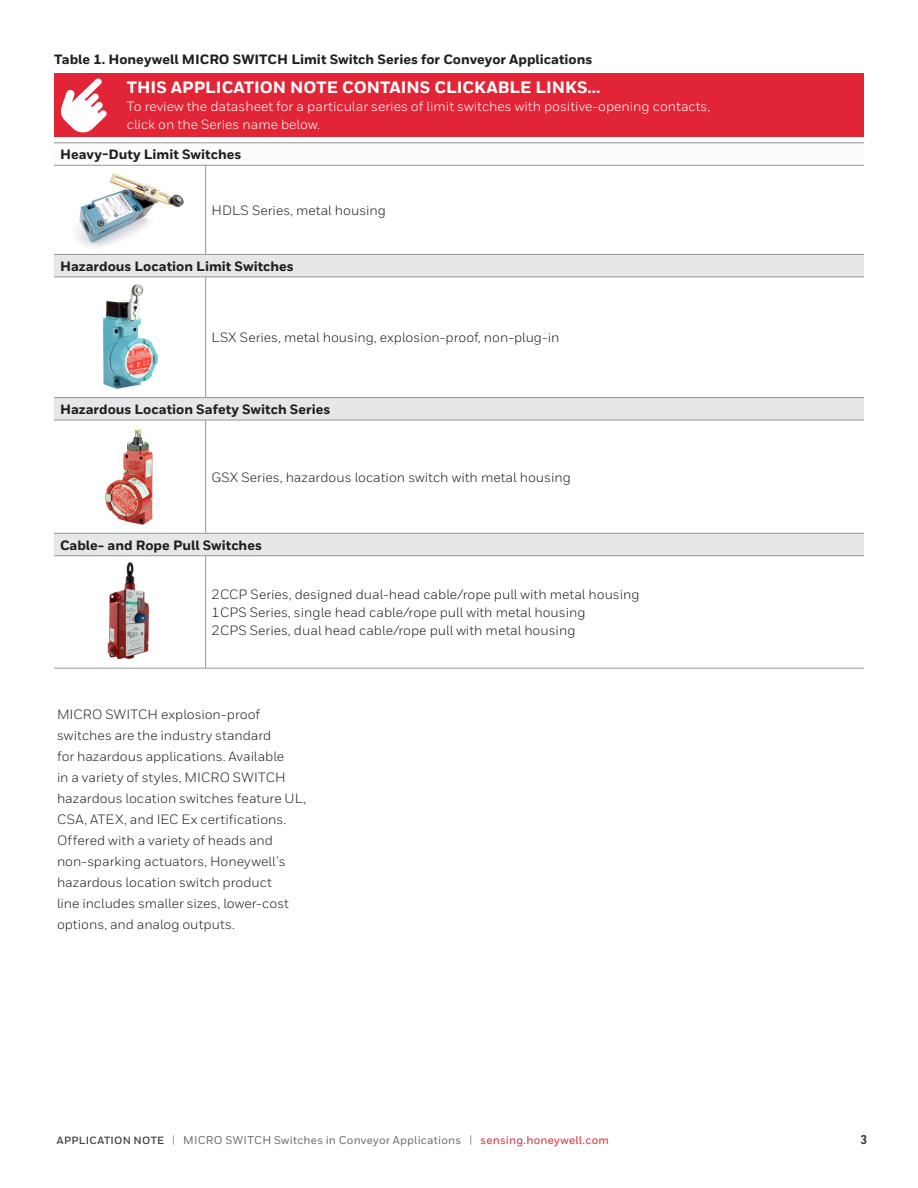
<style>
.page{position:relative;width:918px;height:1188px;background:#fff}
.page>*{position:absolute;margin:0;border:0;box-sizing:border-box;transform-origin:0 0}
.t1{font:800 16.5px "Honeywell Sans";color:#fff}
.t2{font:13.5px/21px "Honeywell Sans";color:#231f20}
.t3{font:800 13.5px "Honeywell Sans";color:#231f20}
.text_bullets_-_first{font:13.5px "Honeywell Sans";color:#fff}
.t4{font:800 12.75px "Honeywell Cond";color:#3e3e3f}
.t5{font:500 11.25px "Honeywell Sans";letter-spacing:.02em;color:#6c6d70}
.s1{font-weight:700;font-size:10.5px;color:#3e3e3f}
.s2{font-size:11.4px;color:#939598}
.s3{color:#e22536}
</style>
<div class="page">
<svg style="left:54px;top:255px;width:810px;height:300px"></svg>
<hr style="left:54px;top:142px;width:152px;height:1px;background:#939598">
<hr style="left:206px;top:142px;width:658px;height:1px;background:#939598">
<hr style="left:54px;top:165px;width:152px;height:1px;background:#939598">
<hr style="left:206px;top:165px;width:658px;height:1px;background:#939598">
<hr style="left:205px;top:166px;width:1px;height:88px;background:#939598">
<hr style="left:54px;top:254px;width:152px;height:1px;background:#939598">
<hr style="left:206px;top:254px;width:658px;height:1px;background:#939598">
<hr style="left:54px;top:276px;width:152px;height:1px;background:#939598">
<hr style="left:206px;top:276px;width:658px;height:1px;background:#939598">
<hr style="left:205px;top:277px;width:1px;height:120px;background:#939598">
<hr style="left:54px;top:397px;width:152px;height:1px;background:#939598">
<hr style="left:206px;top:397px;width:658px;height:1px;background:#939598">
<hr style="left:54px;top:420px;width:152px;height:1px;background:#939598">
<hr style="left:206px;top:420px;width:658px;height:1px;background:#939598">
<hr style="left:205px;top:420px;width:1px;height:113px;background:#939598">
<hr style="left:54px;top:533px;width:152px;height:1px;background:#939598">
<hr style="left:206px;top:533px;width:658px;height:1px;background:#939598">
<hr style="left:54px;top:555px;width:152px;height:1px;background:#939598">
<hr style="left:206px;top:555px;width:658px;height:1px;background:#939598">
<hr style="left:205px;top:556px;width:1px;height:112px;background:#939598">
<hr style="left:54px;top:668px;width:152px;height:1px;background:#939598">
<hr style="left:206px;top:668px;width:658px;height:1px;background:#939598">
<img style="left:76px;top:173px;width:108px;height:74px">
<img style="left:100px;top:283px;width:59px;height:109px">
<img style="left:103px;top:426px;width:53px;height:101px">
<img style="left:107px;top:562px;width:42px;height:98px">
<div style="left:54px;top:73px;width:810px;height:64px;background:#e22536"></div>
<svg style="left:61px;top:78px;width:46px;height:54px"></svg>
<p class="t3" style="left:54px;top:52px;width:540px">Table 1. Honeywell MICRO SWITCH Limit Switch Series for Conveyor Applications</p>
<p class="t1" style="left:127px;top:77px;width:475px">THIS APPLICATION NOTE CONTAINS CLICKABLE LINKS...</p>
<p class="text_bullets_-_first" style="left:127px;top:99px;width:585px">To review the datasheet for a particular series of limit switches with positive-opening contacts,</p>
<p class="text_bullets_-_first" style="left:127px;top:117px;width:195px">click on the Series name below.</p>
<p class="t3" style="left:60px;top:146px;width:183px">Heavy-Duty Limit Switches</p>
<p class="t2" style="left:212px;top:200px;width:176px">HDLS Series, metal housing</p>
<p class="t3" style="left:60px;top:258px;width:235px">Hazardous Location Limit Switches</p>
<p class="t2" style="left:212px;top:327px;width:349px">LSX Series, metal housing, explosion-proof, non-plug-in</p>
<p class="t3" style="left:60px;top:401px;width:272px">Hazardous Location Safety Switch Series</p>
<p class="t2" style="left:212px;top:467px;width:361px">GSX Series, hazardous location switch with metal housing</p>
<p class="t3" style="left:60px;top:537px;width:203px">Cable- and Rope Pull Switches</p>
<p class="t2" style="left:212px;top:584px;width:430px">2CCP Series, designed dual-head cable/rope pull with metal housing</p>
<p class="t2" style="left:212px;top:602px;width:375px">1CPS Series, single head cable/rope pull with metal housing</p>
<p class="t2" style="left:212px;top:620px;width:365px">2CPS Series, dual head cable/rope pull with metal housing</p>
<p class="t2" style="left:57px;top:704px;width:251px">MICRO SWITCH explosion-proof switches are the industry standard<br>for hazardous applications. Available<br>in a variety of styles, MICRO SWITCH hazardous location switches feature UL, CSA, ATEX, and IEC Ex certifications.<br>Offered with a variety of heads and non-sparking actuators, Honeywell’s hazardous location switch product<br>line includes smaller sizes, lower-cost options, and analog outputs.</p>
<p class="t5" style="left:57px;top:1133px;width:554px"><span class="s1">APPLICATION NOTE</span> <span class="s2">|</span> MICRO SWITCH Switches in Conveyor Applications <span class="s2">|</span> <span class="s3">sensing.honeywell.com</span></p>
<p class="t4" style="left:861px;top:1132px;width:8px">3</p>
</div>
